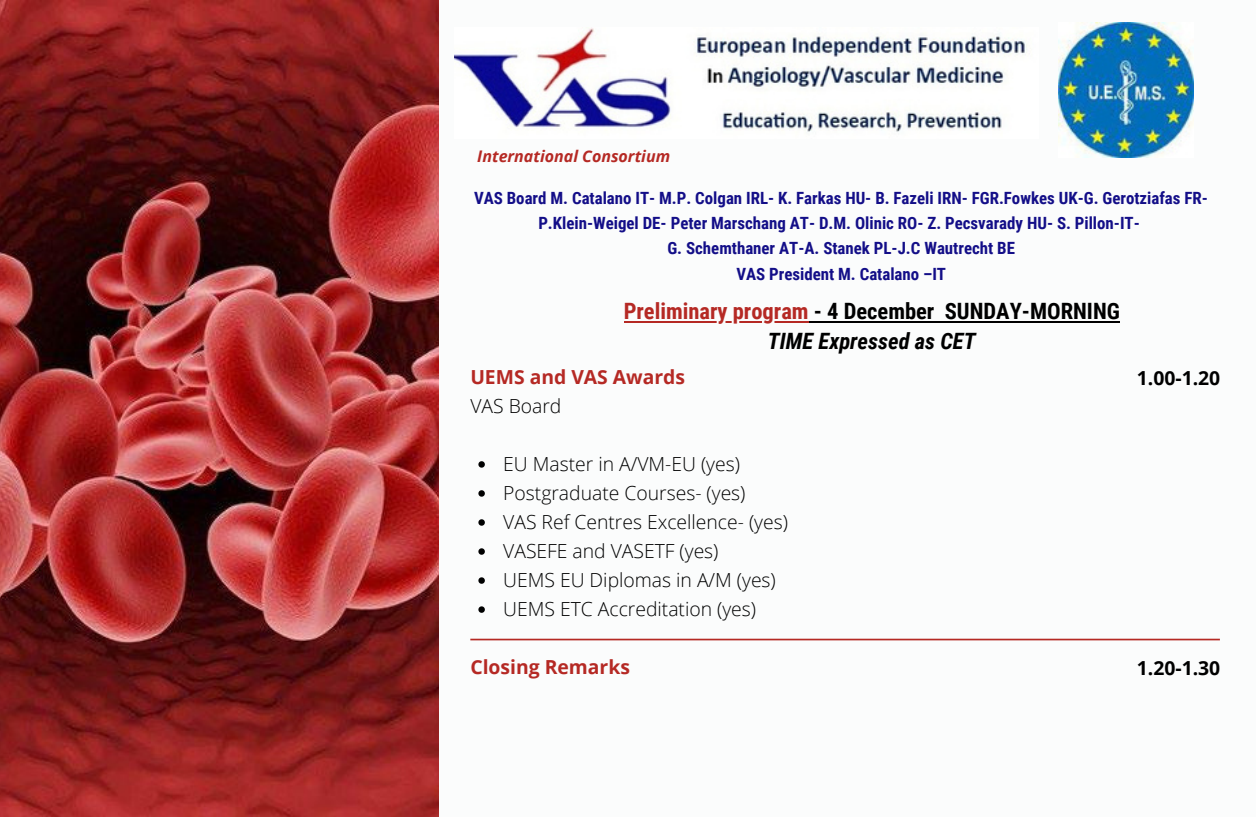
<style>
.page{position:relative;width:1256px;height:817px;background:#fbfcfc}
.page>*{position:absolute;margin:0;border:0;box-sizing:border-box;transform-origin:0 0}
.t1{font:700 22.5px/30.4px "Roboto Condensed";color:#000;text-align:center}
.t2{font:300 19.35px/29px "Open Sans";color:#000}
.t3{font:700 19.35px "Open Sans";color:#b52924}
.t4{font:700 19.35px "Open Sans";color:#000}
.t5{font:700 16.88px/25.2px "Roboto Condensed";color:#130e88;text-align:center}
.t6{font:italic 700 15.97px "Open Sans";color:#b52924}
.s1{color:#b52924}
.s2{font-style:italic}
</style>
<div class="page">
<img style="left:0;top:0;width:439px;height:817px">
<img style="left:454px;top:28px;width:571px;height:104px">
<img style="left:1058px;top:23px;width:135px;height:135px">
<hr style="left:623px;top:321px;width:185px;height:1px;background:#b52924">
<hr style="left:808px;top:321px;width:126px;height:1px;background:#000">
<hr style="left:944px;top:321px;width:175px;height:1px;background:#000">
<svg style="left:478px;top:461px;width:7px;height:7px"></svg>
<svg style="left:478px;top:490px;width:7px;height:7px"></svg>
<svg style="left:478px;top:519px;width:7px;height:7px"></svg>
<svg style="left:478px;top:548px;width:7px;height:7px"></svg>
<svg style="left:478px;top:577px;width:7px;height:7px"></svg>
<svg style="left:478px;top:606px;width:7px;height:7px"></svg>
<hr style="left:470px;top:639px;width:749px;height:1px;background:#b52924">
<p class="t6" style="left:477px;top:145px;width:194px">International Consortium</p>
<p class="t5" style="left:474px;top:185px;width:735px">VAS Board M. Catalano IT- M.P. Colgan IRL- K. Farkas HU- B. Fazeli IRN- FGR.Fowkes UK-G. Gerotziafas FR-P.Klein-Weigel DE- Peter Marschang AT- D.M. Olinic RO- Z. Pecsvarady HU- S. Pillon-IT-<br>G. Schemthaner AT-A. Stanek PL-J.C Wautrecht BE<br>VAS President M. Catalano –IT</p>
<h1 class="t1" style="left:623px;top:296px;width:498px"><span class="s1">Preliminary program</span> - 4 December SUNDAY-MORNING<br><span class="s2">TIME Expressed as CET</span></h1>
<p class="t3" style="left:470px;top:363px;width:216px">UEMS and VAS Awards</p>
<p class="t2" style="left:470px;top:391px;width:93px">VAS Board</p>
<p class="t2" style="left:503px;top:449px;width:286px">EU Master in A/VM-EU (yes)<br>Postgraduate Courses- (yes)<br>VAS Ref Centres Excellence- (yes)<br>VASEFE and VASETF (yes)<br>UEMS EU Diplomas in A/M (yes)<br>UEMS ETC Accreditation (yes)</p>
<p class="t3" style="left:470px;top:653px;width:161px">Closing Remarks</p>
<p class="t4" style="left:1136px;top:365px;width:85px">1.00-1.20</p>
<p class="t4" style="left:1136px;top:654px;width:85px">1.20-1.30</p>
</div>
